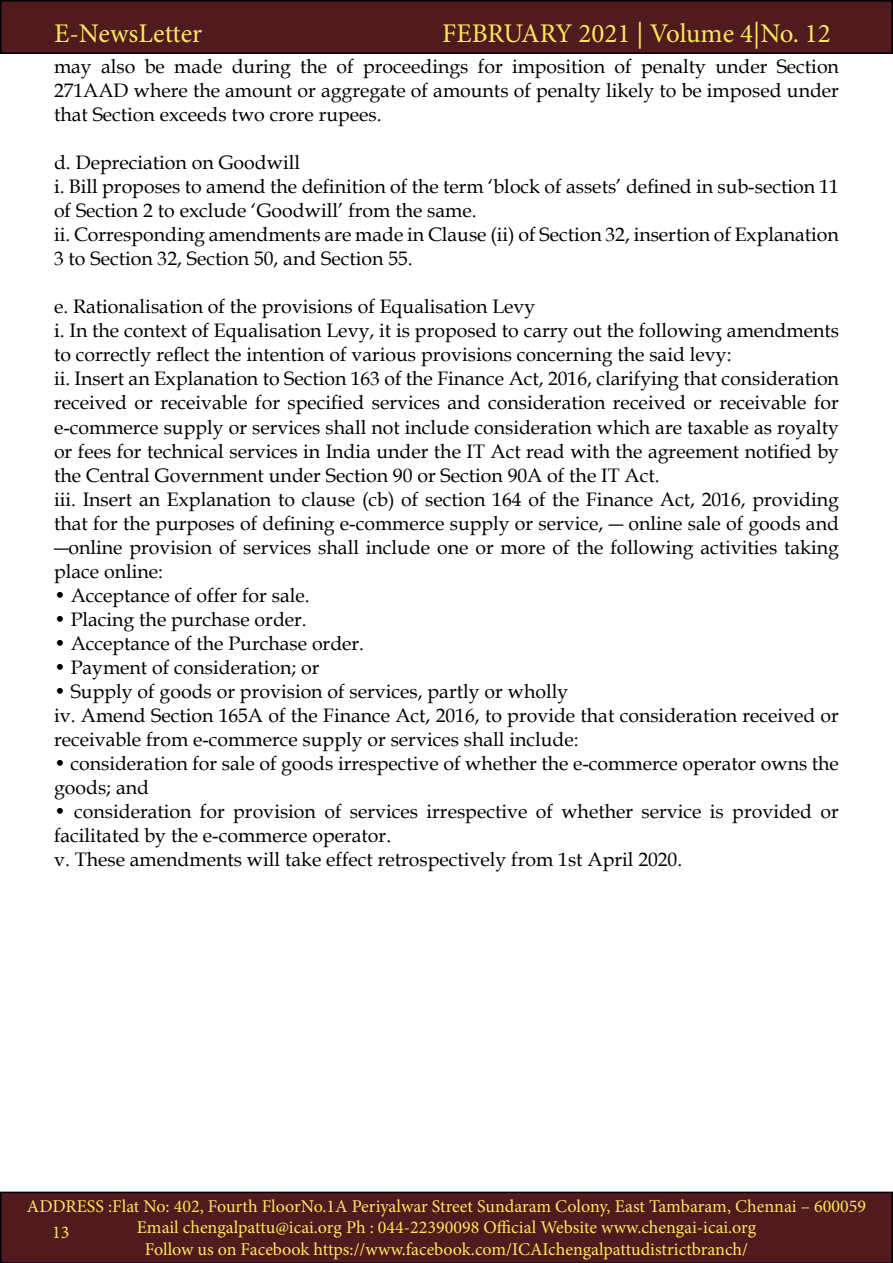
<style>
.page{position:relative;width:893px;height:1263px;background:#fff}
.page>*{position:absolute;margin:0;border:0;box-sizing:border-box;transform-origin:0 0}
.t1{font:27px "Minion Pro";color:#fce85d}
.t2{font:19.5px/24px "Book Antiqua";color:#000}
.t3{font:18px/21.6px "Minion Pro";color:#fce85d;text-align:center}
</style>
<div class="page">
<div style="left:1px;top:1px;width:891px;height:52px;background:#501a1e"></div>
<div style="left:0;top:0;width:893px;height:54px;border:2px solid #000"></div>
<div style="left:0;top:1191px;width:893px;height:72px;background:#501a1e"></div>
<h1 class="t1" style="left:54px;top:15px;width:150px">E-NewsLetter</h1>
<h1 class="t1" style="left:442px;top:15px;width:390px">FEBRUARY 2021 | Volume 4|No. 12</h1>
<p class="t2" style="left:54px;top:54px;width:786px;text-align:justify">may also be made during the of proceedings for imposition of penalty under Section 271AAD where the amount or aggregate of amounts of penalty likely to be imposed under that Section exceeds two crore rupees.</p>
<p class="t2" style="left:54px;top:150px;width:786px">d. Depreciation on Goodwill<br>i. Bill proposes to amend the definition of the term ‘block of assets’ defined in sub-section 11 of Section 2 to exclude ‘Goodwill’ from the same.<br>ii. Corresponding amendments are made in Clause (ii) of Section 32, insertion of Explanation 3 to Section 32, Section 50, and Section 55.</p>
<p class="t2" style="left:54px;top:294px;width:786px">e. Rationalisation of the provisions of Equalisation Levy<br>i. In the context of Equalisation Levy, it is proposed to carry out the following amendments to correctly reflect the intention of various provisions concerning the said levy:<br>ii. Insert an Explanation to Section 163 of the Finance Act, 2016, clarifying that consideration received or receivable for specified services and consideration received or receivable for e-commerce supply or services shall not include consideration which are taxable as royalty or fees for technical services in India under the IT Act read with the agreement notified by the Central Government under Section 90 or Section 90A of the IT Act.<br>iii. Insert an Explanation to clause (cb) of section 164 of the Finance Act, 2016, providing that for the purposes of defining e-commerce supply or service, ― online sale of goods and ―online provision of services shall include one or more of the following activities taking place online:</p>
<p class="t2" style="left:54px;top:582px;width:257px">• Acceptance of offer for sale.</p>
<p class="t2" style="left:54px;top:606px;width:254px">• Placing the purchase order.</p>
<p class="t2" style="left:54px;top:630px;width:312px">• Acceptance of the Purchase order.</p>
<p class="t2" style="left:54px;top:654px;width:267px">• Payment of consideration; or</p>
<p class="t2" style="left:54px;top:678px;width:786px">• Supply of goods or provision of services, partly or wholly<br>iv. Amend Section 165A of the Finance Act, 2016, to provide that consideration received or receivable from e-commerce supply or services shall include:</p>
<p class="t2" style="left:54px;top:750px;width:786px">• consideration for sale of goods irrespective of whether the e-commerce operator owns the goods; and</p>
<p class="t2" style="left:54px;top:798px;width:786px">• consideration for provision of services irrespective of whether service is provided or facilitated by the e-commerce operator.<br>v. These amendments will take effect retrospectively from 1st April 2020.</p>
<p class="t3" style="left:27px;top:1195px;width:840px">ADDRESS :Flat No: 402, Fourth FloorNo.1A Periyalwar Street Sundaram Colony, East Tambaram, Chennai – 600059<br>Email chengalpattu@icai.org Ph : 044-22390098 Official Website www.chengai-icai.org<br>Follow us on Facebook https://www.facebook.com/ICAIchengalpattudistrictbranch/</p>
<p class="t3" style="left:52px;top:1221px;width:19px">13</p>
</div>
